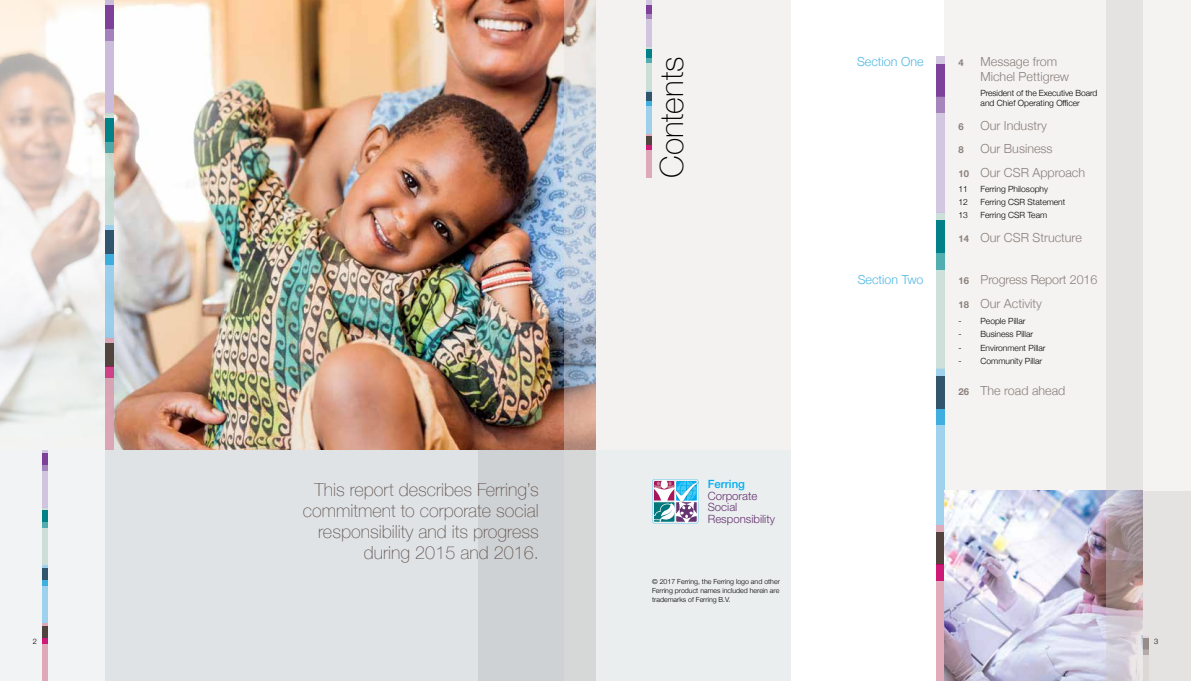
<style>
.page{position:relative;width:1191px;height:681px;background:#fff}
.page>*{position:absolute;margin:0;border:0;box-sizing:border-box;transform-origin:0 0}
.t1{font:100 32px "Helvetica Neue";color:#000}
.t2{font:100 18px/21px "Helvetica Neue";color:#665954;text-align:right}
.t3{font:300 12.5px/23.5px "Helvetica Neue";color:#8b807b}
.t4{font:300 12.5px "Helvetica Neue";color:#50b7e5}
.t5{font:300 11.4px/11.6px "Helvetica Neue";color:#653371}
.t6{font:500 11.4px "Helvetica Neue";color:#00aeef}
.t7{font:700 9.5px "Helvetica Neue";color:#8b807b}
.t8{font:300 8.5px/10.5px "Helvetica Neue";color:#000}
.t9{font:300 7.5px "Helvetica Neue";color:#000}
.t10{font:300 7px/9px "Helvetica Neue";color:#000;text-align:justify}
.s1{font-weight:700;font-size:9.5px}
</style>
<div class="page">
<img style="left:113px;top:0;width:451px;height:449px">
<svg style="left:105px;top:449px;width:459px;height:231px;background:#dbdfe2"></svg>
<svg style="left:0;top:0;width:105px;height:680px;fill:#f2f3f5"></svg>
<div style="left:944px;top:0;width:247px;height:680px;background:#f4f3f2"></div>
<div style="left:944px;top:490px;width:247px;height:190px;background:#e5e3e1"></div>
<svg style="left:564px;top:0;width:227px;height:680px;fill:#f3f2f1"></svg>
<div style="left:646px;top:134px;width:6px;height:43px;background:#dea9b8"></div>
<div style="left:646px;top:136px;width:6px;height:9px;background:#51443f"></div>
<svg style="left:646px;top:145px;width:6px;height:4px"></svg>
<div style="left:646px;top:90px;width:6px;height:44px;background:#9ed0ec"></div>
<svg style="left:646px;top:101px;width:6px;height:5px"></svg>
<div style="left:646px;top:92px;width:6px;height:9px;background:#31556d"></div>
<div style="left:646px;top:47px;width:6px;height:43px;background:#cbded7"></div>
<div style="left:646px;top:49px;width:6px;height:9px;background:#008188"></div>
<svg style="left:646px;top:58px;width:6px;height:4px"></svg>
<div style="left:646px;top:0;width:6px;height:47px;background:#d1c4df"></div>
<div style="left:646px;top:5px;width:6px;height:9px;background:#7d4199"></div>
<svg style="left:646px;top:14px;width:6px;height:5px"></svg>
<svg style="left:652px;top:479px;width:47px;height:44px"></svg>
<div style="left:43px;top:623px;width:5px;height:57px;background:#dea9b8"></div>
<div style="left:43px;top:626px;width:5px;height:11px;background:#51443f"></div>
<svg style="left:43px;top:637px;width:5px;height:6px"></svg>
<div style="left:43px;top:565px;width:5px;height:58px;background:#9ed1ed"></div>
<svg style="left:43px;top:580px;width:5px;height:6px"></svg>
<div style="left:43px;top:568px;width:5px;height:12px;background:#31556d"></div>
<div style="left:43px;top:507px;width:5px;height:58px;background:#cbded8"></div>
<div style="left:43px;top:510px;width:5px;height:12px;background:#008188"></div>
<svg style="left:43px;top:522px;width:5px;height:6px"></svg>
<div style="left:43px;top:449px;width:5px;height:58px;background:#d0c4df"></div>
<div style="left:43px;top:452px;width:5px;height:12px;background:#7d4199"></div>
<svg style="left:43px;top:464px;width:5px;height:6px"></svg>
<div style="left:935px;top:524px;width:9px;height:156px;background:#e0abba"></div>
<div style="left:935px;top:532px;width:9px;height:32px;background:#51443f"></div>
<div style="left:935px;top:564px;width:9px;height:16px;background:#cd1a77"></div>
<div style="left:935px;top:369px;width:9px;height:155px;background:#a0d2ee"></div>
<div style="left:935px;top:408px;width:9px;height:16px;background:#40afe0"></div>
<div style="left:935px;top:376px;width:9px;height:32px;background:#31556d"></div>
<div style="left:935px;top:213px;width:9px;height:156px;background:#cde0d9"></div>
<div style="left:935px;top:221px;width:9px;height:32px;background:#008188"></div>
<div style="left:935px;top:253px;width:9px;height:16px;background:#52aeb0"></div>
<div style="left:935px;top:57px;width:9px;height:156px;background:#d2c6e1"></div>
<div style="left:935px;top:65px;width:9px;height:32px;background:#7d4199"></div>
<div style="left:935px;top:97px;width:9px;height:16px;background:#a685bd"></div>
<div style="left:105px;top:337px;width:8px;height:112px;background:#daa5b4"></div>
<div style="left:105px;top:343px;width:8px;height:23px;background:#51443f"></div>
<div style="left:105px;top:366px;width:8px;height:11px;background:#cf4188"></div>
<div style="left:105px;top:225px;width:8px;height:112px;background:#9acdea"></div>
<div style="left:105px;top:253px;width:8px;height:12px;background:#3daddf"></div>
<div style="left:105px;top:230px;width:8px;height:23px;background:#31556d"></div>
<div style="left:105px;top:112px;width:8px;height:113px;background:#c4dbd3"></div>
<div style="left:105px;top:118px;width:8px;height:23px;background:#008188"></div>
<div style="left:105px;top:141px;width:8px;height:12px;background:#4fa7a8"></div>
<div style="left:105px;top:0;width:8px;height:112px;background:#cbbcdc"></div>
<div style="left:105px;top:6px;width:8px;height:23px;background:#7d4199"></div>
<div style="left:105px;top:29px;width:8px;height:11px;background:#a481bb"></div>
<img style="left:944px;top:490px;width:162px;height:190px">
<svg style="left:1106px;top:0;width:36px;height:680px;background:#d8d3d3"></svg>
<div style="left:1142px;top:635px;width:6px;height:45px;background:#dcd7d4"></div>
<div style="left:1142px;top:638px;width:6px;height:11px;background:#978d88"></div>
<svg style="left:1142px;top:649px;width:6px;height:5px"></svg>
<p class="t9" style="left:33px;top:635px;width:6px">2</p>
<h2 class="t2" style="left:303px;top:478px;width:237px">This report describes Ferring’s commitment to corporate social responsibility and its progress during 2015 and 2016.</h2>
<h1 class="t1" style="left:647px;top:178px;width:123px;rotate:-90deg">Contents</h1>
<h3 class="t6" style="left:708px;top:477px;width:39px">Ferring</h3>
<h3 class="t5" style="left:708px;top:489px;width:69px">Corporate<br>Social<br>Responsibility</h3>
<p class="t10" style="left:652px;top:576px;width:129px">© 2017 Ferring, the Ferring logo and other Ferring product names included herein are trademarks of Ferring B.V.</p>
<h3 class="t4" style="left:857px;top:51px;width:68px">Section One</h3>
<p class="t7" style="left:958px;top:55px;width:7px">4</p>
<h3 class="t3" style="left:980px;top:53px;width:90px;line-height:15px">Message from<br>Michel Pettigrew</h3>
<p class="t8" style="left:980px;top:87px;width:118px">President of the Executive Board and Chief Operating Officer</p>
<p class="t7" style="left:958px;top:119px;width:7px">6</p>
<h3 class="t3" style="left:980px;top:113px;width:68px">Our Industry</h3>
<p class="t7" style="left:958px;top:142px;width:7px">8</p>
<h3 class="t3" style="left:958px;top:136px;width:128px;text-indent:22px">Our Business<br><span class="s1">10</span> Our CSR Approach</h3>
<p class="t8" style="left:958px;top:183px;width:11px">11</p>
<p class="t8" style="left:980px;top:183px;width:69px">Ferring Philosophy</p>
<p class="t8" style="left:958px;top:196px;width:11px">12</p>
<p class="t8" style="left:980px;top:196px;width:86px">Ferring CSR Statement</p>
<p class="t8" style="left:958px;top:209px;width:11px">13</p>
<p class="t8" style="left:980px;top:209px;width:68px">Ferring CSR Team</p>
<h3 class="t3" style="left:958px;top:225px;width:125px"><span class="s1">14</span> Our CSR Structure</h3>
<h3 class="t4" style="left:857px;top:270px;width:67px">Section Two</h3>
<h3 class="t3" style="left:958px;top:267px;width:140px"><span class="s1">16</span> Progress Report 2016<br><span class="s1">18</span> Our Activity</h3>
<p class="t8" style="left:958px;top:315px;width:68px">- People Pillar</p>
<p class="t8" style="left:958px;top:328px;width:76px">- Business Pillar</p>
<p class="t8" style="left:958px;top:342px;width:89px">- Environment Pillar</p>
<p class="t8" style="left:958px;top:355px;width:85px">- Community Pillar</p>
<h3 class="t3" style="left:958px;top:378px;width:108px"><span class="s1">26</span> The road ahead</h3>
<p class="t9" style="left:1154px;top:635px;width:6px">3</p>
</div>
